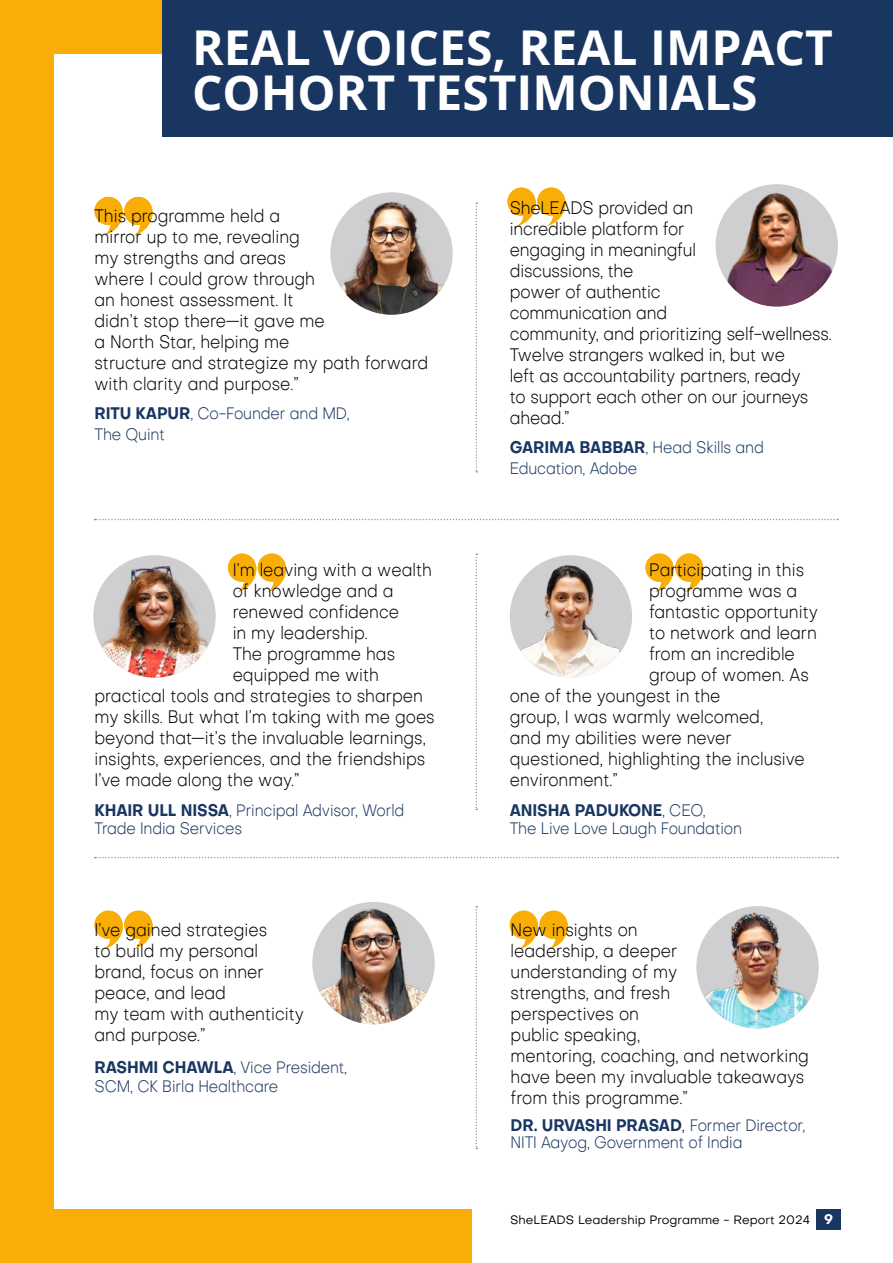
<style>
.page{position:relative;width:893px;height:1263px;background:#fff}
.page>*{position:absolute;margin:0;border:0;box-sizing:border-box;transform-origin:0 0}
.t1{font:700 48px/45px "Open Sans";color:#fff}
.t2{font:300 18px/21px "Objective";color:#000;scale:.9 1}
.t3{font:300 16.5px/18px "Objective";letter-spacing:-.01em;color:#193661;scale:.9 1}
.t4{font:12px "Objective";color:#000}
.s1{font-weight:700}
.s2{font-size:18px;color:#000}
.s3{font-weight:700;font-size:13.5px;color:#fff}
</style>
<div class="page">
<div style="left:816px;top:1209px;width:25px;height:21px;background:#193661"></div>
<div style="left:0;top:0;width:472px;height:1263px;background:#f9ae07"></div>
<div style="left:54px;top:54px;width:486px;height:1155px;background:#fff"></div>
<svg style="left:228px;top:553px;width:59px;height:39px"></svg>
<svg style="left:509px;top:910px;width:59px;height:39px"></svg>
<img style="left:93px;top:561px;width:123px;height:117px">
<img style="left:696px;top:906px;width:123px;height:122px;border-radius:61px">
<svg style="left:94px;top:519px;width:744px;height:1px"></svg>
<svg style="left:94px;top:857px;width:744px;height:1px"></svg>
<svg style="left:94px;top:196px;width:59px;height:40px"></svg>
<img style="left:330px;top:198px;width:123px;height:117px">
<svg style="left:476px;top:203px;width:1px;height:270px"></svg>
<svg style="left:476px;top:554px;width:1px;height:256px"></svg>
<div style="left:162px;top:0;width:731px;height:136px;background:#193661"></div>
<img style="left:312px;top:903px;width:123px;height:121px">
<svg style="left:94px;top:910px;width:59px;height:39px"></svg>
<svg style="left:645px;top:553px;width:59px;height:39px"></svg>
<img style="left:510px;top:558px;width:122px;height:120px">
<svg style="left:476px;top:906px;width:1px;height:243px"></svg>
<svg style="left:507px;top:187px;width:59px;height:39px"></svg>
<img style="left:716px;top:190px;width:122px;height:117px">
<h1 class="t1" style="left:192px;top:28px;width:642px">REAL VOICES, REAL IMPACT<br>COHORT TESTIMONIALS</h1>
<p class="t2" style="left:94px;top:207px;width:372px">This programme held a<br>mirror up to me, revealing<br>my strengths and areas<br>where I could grow through<br>an honest assessment. It<br>didn’t stop there—it gave me<br>a North Star, helping me<br>structure and strategize my path forward with clarity and purpose.”</p>
<p class="t3" style="left:94px;top:404px;width:285px;line-height:21px"><span class="s1">RITU KAPUR</span>, Co-Founder and MD,<br>The Quint</p>
<p class="t2" style="left:233px;top:561px;width:223px">I’m leaving with a wealth</p>
<p class="t2" style="left:233px;top:582px;width:180px">of knowledge and a</p>
<p class="t2" style="left:233px;top:603px;width:186px">renewed confidence</p>
<p class="t2" style="left:233px;top:624px;width:152px">in my leadership.</p>
<p class="t2" style="left:233px;top:645px;width:182px">The programme has</p>
<p class="t2" style="left:233px;top:666px;width:164px">equipped me with</p>
<p class="t2" style="left:94px;top:687px;width:366px">practical tools and strategies to sharpen</p>
<p class="t2" style="left:94px;top:708px;width:380px">my skills. But what I’m taking with me goes</p>
<p class="t2" style="left:94px;top:729px;width:370px">beyond that—it’s the invaluable learnings,</p>
<p class="t2" style="left:94px;top:750px;width:369px">insights, experiences, and the friendships</p>
<p class="t2" style="left:94px;top:771px;width:229px">I’ve made along the way.”</p>
<p class="t3" style="left:94px;top:803px;width:346px"><span class="s1">KHAIR ULL NISSA</span>, Principal Advisor, World<br>Trade India Services</p>
<p class="t2" style="left:94px;top:920px;width:234px">I’ve gained strategies<br>to build my personal brand, focus on inner peace, and lead<br>my team with authenticity and purpose.”</p>
<p class="t3" style="left:94px;top:1059px;width:282px;line-height:19.5px"><span class="s1">RASHMI CHAWLA</span>, Vice President,<br>SCM, CK Birla Healthcare</p>
<p class="t2" style="left:510px;top:199px;width:359px">SheLEADS provided an<br>incredible platform for<br>engaging in meaningful<br>discussions, the<br>power of authentic<br>communication and<br>community, and prioritizing self-wellness.<br>Twelve strangers walked in, but we<br>left as accountability partners, ready<br>to support each other on our journeys ahead.”</p>
<p class="t3" style="left:510px;top:438px;width:284px;line-height:21px"><span class="s1">GARIMA BABBAR</span>, Head Skills and<br>Education, Adobe</p>
<p class="t2" style="left:649px;top:561px;width:174px">Participating in this</p>
<p class="t2" style="left:649px;top:582px;width:166px">programme was a</p>
<p class="t2" style="left:649px;top:603px;width:189px">fantastic opportunity</p>
<p class="t2" style="left:649px;top:624px;width:188px">to network and learn</p>
<p class="t2" style="left:649px;top:645px;width:163px">from an incredible</p>
<p class="t2" style="left:649px;top:666px;width:179px">group of women. As</p>
<p class="t2" style="left:510px;top:687px;width:236px">one of the youngest in the</p>
<p class="t2" style="left:510px;top:708px;width:283px">group, I was warmly welcomed,</p>
<p class="t2" style="left:510px;top:729px;width:248px">and my abilities were never</p>
<p class="t2" style="left:510px;top:750px;width:329px">questioned, highlighting the inclusive</p>
<p class="t2" style="left:510px;top:771px;width:122px">environment.”</p>
<p class="t3" style="left:510px;top:803px;width:260px"><span class="s1">ANISHA PADUKONE</span>, CEO,<br>The Live Love Laugh Foundation</p>
<p class="t2" style="left:511px;top:920px;width:333px">New insights on<br>leadership, a deeper<br>understanding of my<br>strengths, and fresh<br>perspectives on<br>public speaking,<br>mentoring, coaching, and networking have been my invaluable takeaways from this programme.”</p>
<p class="t3" style="left:511px;top:1119px;width:329px;line-height:16.5px"><span class="s1">DR. URVASHI PRASAD</span><span class="s2">,</span> Former Director,<br>NITI Aayog, Government of India</p>
<p class="t4" style="left:510px;top:1215px;width:324px">SheLEADS Leadership Programme - Report 2024 <span class="s3">9</span></p>
</div>
